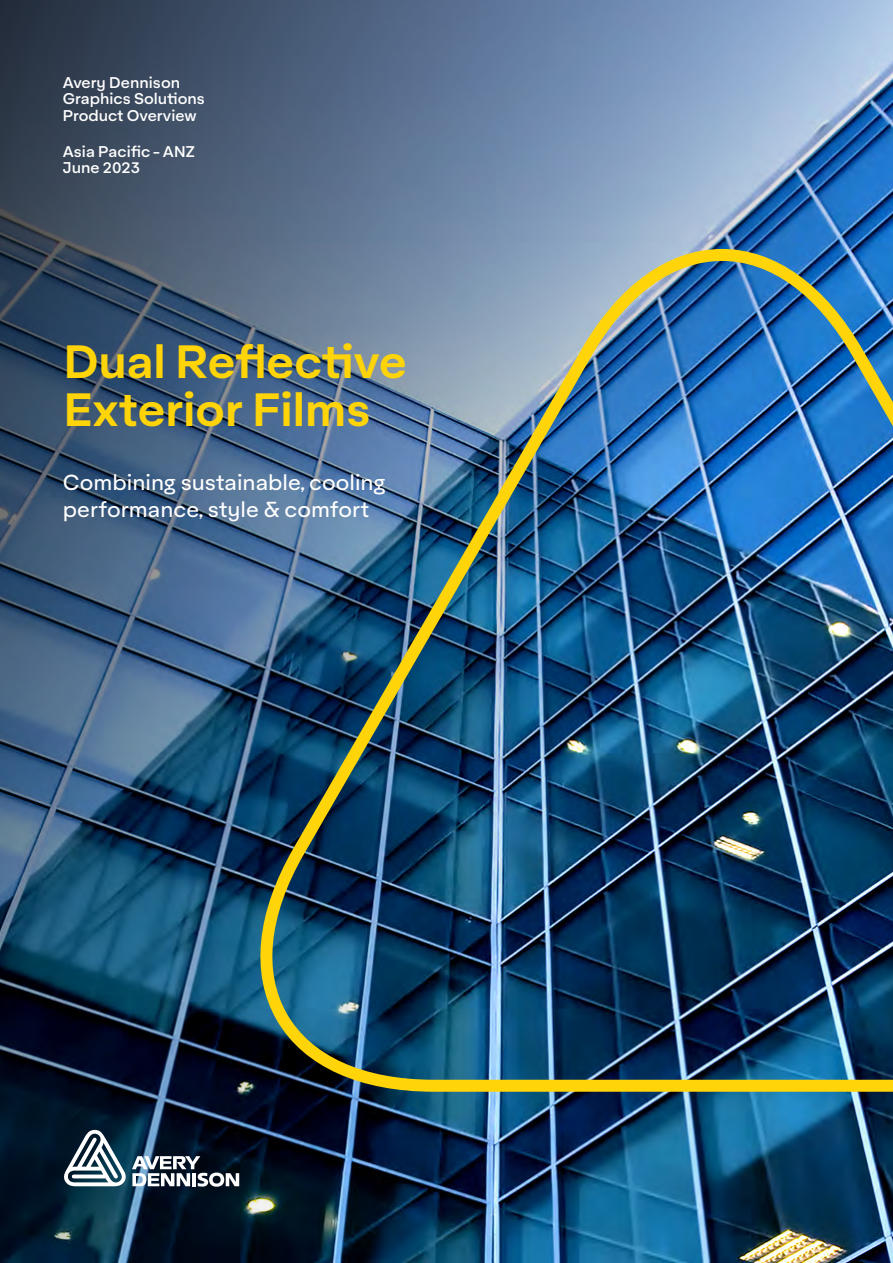
<style>
.page{position:relative;width:893px;height:1263px;background:#fff}
.page>*{position:absolute;margin:0;border:0;box-sizing:border-box;transform-origin:0 0}
.t1{font:600 45px/48px "Aktifo A";color:#ffd408}
.t2{font:21px/27px "Aktifo A";color:#fff}
.t3{font:500 15px/16.5px "Aktifo A";color:#fff}
</style>
<div class="page">
<img style="left:0;top:0;width:893px;height:1263px">
<img style="left:246px;top:243px;width:647px;height:855px">
<svg style="left:132px;top:1156px;width:107px;height:31px"></svg>
<svg style="left:64px;top:1129px;width:62px;height:57px"></svg>
<p class="t3" style="left:63px;top:74px;width:144px">Avery Dennison<br>Graphics Solutions<br>Product Overview</p>
<p class="t3" style="left:63px;top:143px;width:133px">Asia Pacific - ANZ<br>June 2023</p>
<h1 class="t1" style="left:64px;top:337px;width:344px">Dual Reflective<br>Exterior Films</h1>
<h2 class="t2" style="left:63px;top:468px;width:324px">Combining sustainable, cooling performance, style &amp; comfort</h2>
</div>
